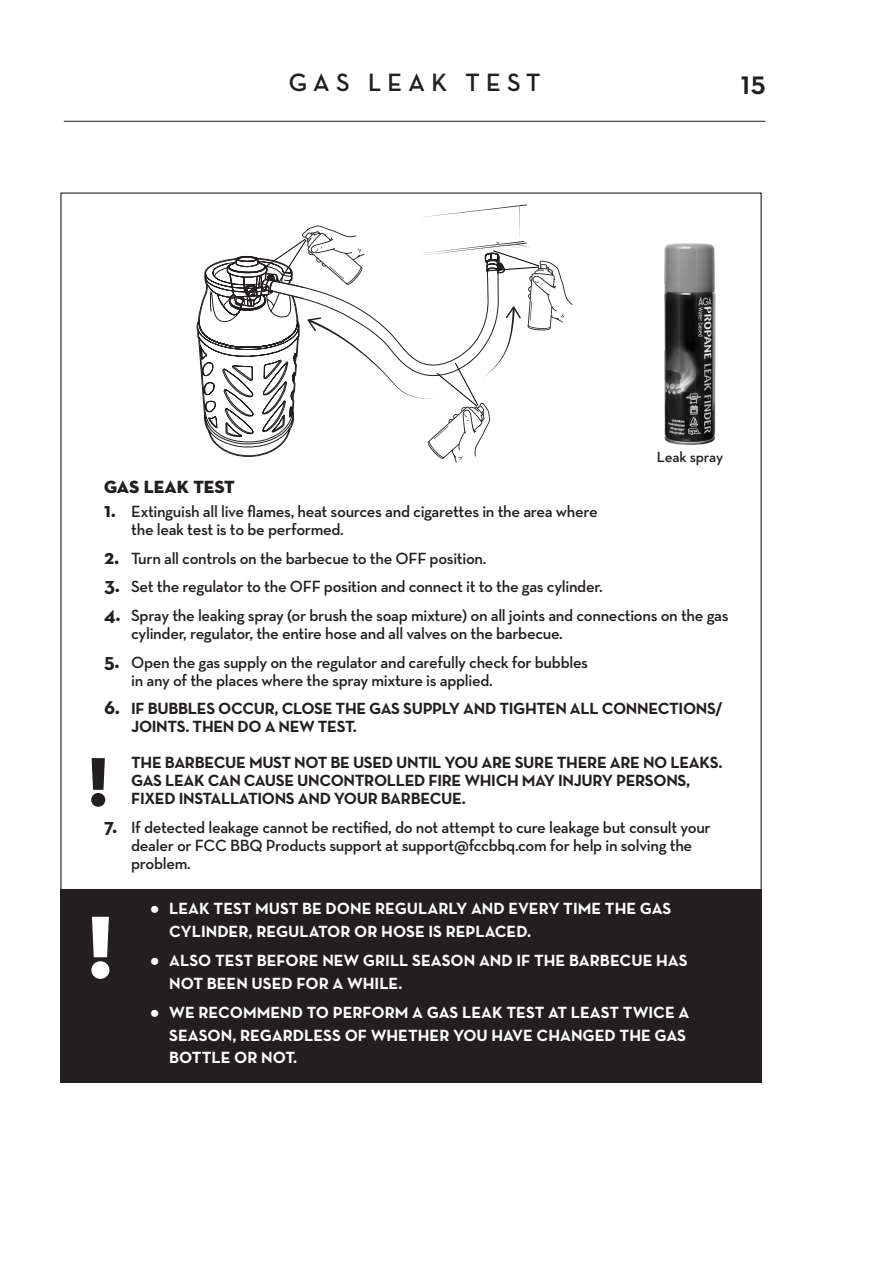
<style>
.page{position:relative;width:893px;height:1263px;background:#fff}
.page>*{position:absolute;margin:0;border:0;box-sizing:border-box;transform-origin:0 0}
.MT_NEGATIC{font:90px "Neutra Disp Titling";color:#fff}
.MT_NEGATIC-2{font:70.5px "Neutra Disp Titling";color:#231f20}
.t1{font:700 33px "Neutra Disp";color:#231f20}
.topptekst_sider{font:700 25.5px "Neutra Disp";letter-spacing:.25em;color:#231f20}
.MT{font:18px "Neutra Disp Titling";color:#231f20}
.t2{font:600 16.5px/18px "Neutra Text";letter-spacing:-.02em;color:#231f20}
.t3{font:700 16.5px/22.5px "Neutra Text";color:#fff}
.t4{font:700 16.5px/18px "Neutra Text";letter-spacing:-.02em;color:#231f20}
.Brødtekst_read_caref{font:600 15px "Neutra Text";letter-spacing:-.015em;color:#231f20}
.s1{font-weight:700;font-size:21px}
.s2{font-size:21px}
.s3{font-family:"Arial Narrow";font-weight:400}
</style>
<div class="page">
<hr style="left:64px;top:121px;width:701px;height:1px;background:#231f20">
<div style="left:60px;top:890px;width:702px;height:193px;background:#231f20"></div>
<img style="left:664px;top:243px;width:52px;height:203px">
<svg style="left:197px;top:204px;width:375px;height:259px"></svg>
<p class="topptekst_sider" style="left:289px;top:68px;width:253px">GAS LEAK TEST</p>
<h3 class="t1" style="left:741px;top:64px;width:26px">15</h3>
<p class="Brødtekst_read_caref" style="left:657px;top:447px;width:68px">Leak spray</p>
<p class="MT" style="left:104px;top:475px;width:132px">GAS LEAK TEST</p>
<p class="t2" style="left:131px;top:502px;width:468px;text-indent:-27px"><span class="s1">1.</span> Extinguish all live flames, heat sources and cigarettes in the area where the leak test is to be performed.</p>
<p class="t2" style="left:104px;top:549px;width:384px"><span class="s1">2.</span> Turn all controls on the barbecue to the OFF position.</p>
<p class="t2" style="left:104px;top:577px;width:500px"><span class="s1">3.</span> Set the regulator to the OFF position and connect it to the gas cylinder.</p>
<p class="t2" style="left:131px;top:606px;width:599px;text-indent:-27px"><span class="s1">4.</span> Spray the leaking spray (or brush the soap mixture) on all joints and connections on the gas cylinder, regulator, the entire hose and all valves on the barbecue.</p>
<p class="t2" style="left:131px;top:653px;width:458px;text-indent:-27px"><span class="s1">5.</span> Open the gas supply on the regulator and carefully check for bubbles in any of the places where the spray mixture is applied.</p>
<p class="t4" style="left:131px;top:699px;width:593px;text-indent:-27px"><span class="s2">6.</span> IF BUBBLES OCCUR, CLOSE THE GAS SUPPLY AND TIGHTEN ALL CONNECTIONS/<br>JOINTS. THEN DO A NEW TEST.</p>
<p class="t4" style="left:131px;top:753px;width:593px">THE BARBECUE MUST NOT BE USED UNTIL YOU ARE SURE THERE ARE NO LEAKS.<br>GAS LEAK CAN CAUSE UNCONTROLLED FIRE WHICH MAY INJURY PERSONS,<br>FIXED INSTALLATIONS AND YOUR BARBECUE.</p>
<p class="t2" style="left:131px;top:818px;width:581px;text-indent:-27px"><span class="s1">7.</span> If detected leakage cannot be rectified, do not attempt to cure leakage but consult your dealer or FCC BBQ Products support at support@fccbbq.com for help in solving the problem.</p>
<p class="t3" style="left:169px;top:897px;width:504px;text-indent:-20px"><span class="s3">●</span> LEAK TEST MUST BE DONE REGULARLY AND EVERY TIME THE GAS<br>CYLINDER, REGULATOR OR HOSE IS REPLACED.</p>
<p class="t3" style="left:169px;top:949px;width:520px;text-indent:-20px"><span class="s3">●</span> ALSO TEST BEFORE NEW GRILL SEASON AND IF THE BARBECUE HAS<br>NOT BEEN USED FOR A WHILE.</p>
<p class="t3" style="left:169px;top:1001px;width:522px;text-indent:-20px"><span class="s3">●</span> WE RECOMMEND TO PERFORM A GAS LEAK TEST AT LEAST TWICE A<br>SEASON, REGARDLESS OF WHETHER YOU HAVE CHANGED THE GAS<br>BOTTLE OR NOT.</p>
<p class="MT_NEGATIC-2" style="left:88px;top:738px;width:23px">!</p>
<p class="MT_NEGATIC" style="left:99px;top:792px;width:29px">!</p>
<p class="MT_NEGATIC" style="left:87px;top:891px;width:29px">!</p>
</div>
